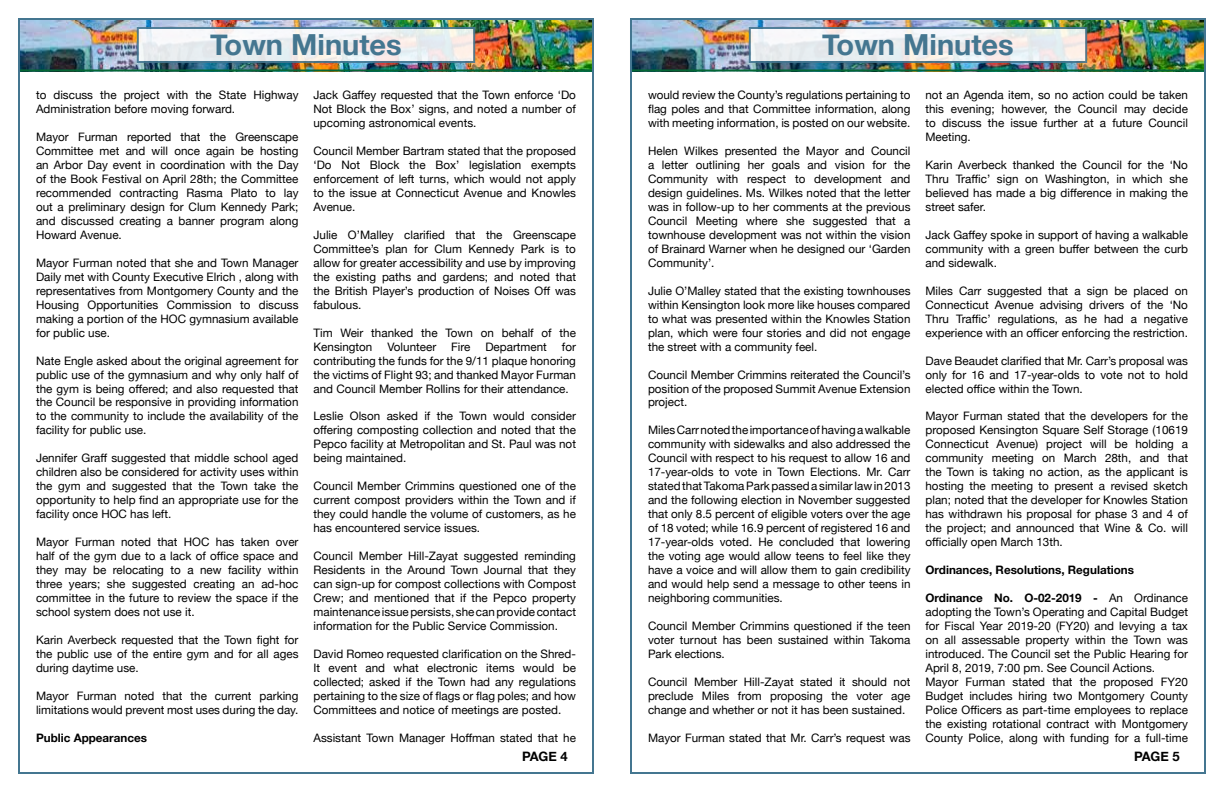
<style>
.page{position:relative;width:1224px;height:792px;background:#fff}
.page>*{position:absolute;margin:0;border:0;box-sizing:border-box;transform-origin:0 0}
.t1{font:700 29px "Helvetica Neue";color:#447690}
.t2{font:700 13px "Helvetica Neue";color:#000}
.t3{font:11.6px/14px "Helvetica Neue";color:#000;text-align:justify}
.t4{font:700 11.6px "Helvetica Neue";color:#000}
.s1{font-weight:700}
</style>
<div class="page">
<img style="left:21px;top:21px;width:570px;height:48px">
<div style="left:18px;top:18px;width:576px;height:54px;border:2px solid #056735"></div>
<svg style="left:137px;top:27px;width:338px;height:36px"></svg>
<img style="left:633px;top:21px;width:570px;height:48px">
<div style="left:630px;top:18px;width:576px;height:54px;border:2px solid #056735"></div>
<svg style="left:749px;top:27px;width:338px;height:36px"></svg>
<h1 class="t1" style="left:210px;top:22px;width:193px">Town Minutes</h1>
<p class="t3" style="left:36px;top:88px;width:264px">to discuss the project with the State Highway<br>Administration before moving forward.</p>
<p class="t3" style="left:36px;top:130px;width:264px">Mayor Furman reported that the Greenscape Committee met and will once again be hosting an Arbor Day event in coordination with the Day of the Book Festival on April 28th; the Committee recommended contracting Rasma Plato to lay out a preliminary design for Clum Kennedy Park; and discussed creating a banner program along Howard Avenue.</p>
<p class="t3" style="left:36px;top:256px;width:264px">Mayor Furman noted that she and Town Manager Daily met with County Executive Elrich , along with representatives from Montgomery County and the Housing Opportunities Commission to discuss making a portion of the HOC gymnasium available for public use.</p>
<p class="t3" style="left:36px;top:354px;width:264px">Nate Engle asked about the original agreement for public use of the gymnasium and why only half of the gym is being offered; and also requested that the Council be responsive in providing information to the community to include the availability of the facility for public use.</p>
<p class="t3" style="left:36px;top:452px;width:264px">Jennifer Graff suggested that middle school aged children also be considered for activity uses within the gym and suggested that the Town take the opportunity to help find an appropriate use for the facility once HOC has left.</p>
<p class="t3" style="left:36px;top:536px;width:264px">Mayor Furman noted that HOC has taken over half of the gym due to a lack of office space and they may be relocating to a new facility within three years; she suggested creating an ad-hoc committee in the future to review the space if the school system does not use it.</p>
<p class="t3" style="left:36px;top:634px;width:264px">Karin Averbeck requested that the Town fight for the public use of the entire gym and for all ages during daytime use.</p>
<p class="t3" style="left:36px;top:690px;width:264px">Mayor Furman noted that the current parking limitations would prevent most uses during the day.</p>
<p class="t4" style="left:36px;top:729px;width:113px">Public Appearances</p>
<p class="t3" style="left:314px;top:88px;width:264px">Jack Gaffey requested that the Town enforce ‘Do Not Block the Box’ signs, and noted a number of upcoming astronomical events.</p>
<p class="t3" style="left:314px;top:144px;width:264px">Council Member Bartram stated that the proposed ‘Do Not Block the Box’ legislation exempts enforcement of left turns, which would not apply to the issue at Connecticut Avenue and Knowles Avenue.</p>
<p class="t3" style="left:314px;top:228px;width:264px">Julie O’Malley clarified that the Greenscape Committee’s plan for Clum Kennedy Park is to allow for greater accessibility and use by improving the existing paths and gardens; and noted that the British Player’s production of Noises Off was fabulous.</p>
<p class="t3" style="left:314px;top:326px;width:264px">Tim Weir thanked the Town on behalf of the<br>Kensington</p>
<p class="t3" style="left:314px;top:340px;width:264px;text-indent:248px">for contributing the funds for the 9/11 plaque honoring the victims of Flight 93; and thanked Mayor Furman and Council Member Rollins for their attendance.</p>
<p class="t3" style="left:314px;top:410px;width:264px">Leslie Olson asked if the Town would consider offering composting collection and noted that the Pepco facility at Metropolitan and St. Paul was not being maintained.</p>
<p class="t3" style="left:314px;top:480px;width:264px">Council Member Crimmins questioned one of the current compost providers within the Town and if they could handle the volume of customers, as he has encountered service issues.</p>
<p class="t3" style="left:314px;top:550px;width:264px">Council Member Hill-Zayat suggested reminding Residents in the Around Town Journal that they can sign-up for compost collections with Compost Crew; and mentioned that if the Pepco property maintenance issue persists, she can provide contact information for the Public Service Commission.</p>
<p class="t3" style="left:314px;top:648px;width:264px">David Romeo requested clarification on the Shred-It event and what electronic items would be collected; asked if the Town had any regulations pertaining to the size of flags or flag poles; and how Committees and notice of meetings are posted.</p>
<p class="t3" style="left:314px;top:732px;width:264px">Assistant Town Manager Hoffman stated that he</p>
<p class="t3" style="left:387px;top:340px;width:50px">Volunteer</p>
<p class="t3" style="left:451px;top:340px;width:21px">Fire</p>
<p class="t3" style="left:485px;top:340px;width:63px">Department</p>
<p class="t2" style="left:522px;top:747px;width:47px">PAGE 4</p>
<h1 class="t1" style="left:822px;top:22px;width:193px">Town Minutes</h1>
<p class="t3" style="left:648px;top:88px;width:264px">would review the County’s regulations pertaining to flag poles and that Committee information, along with meeting information, is posted on our website.</p>
<p class="t3" style="left:648px;top:144px;width:264px">Helen Wilkes presented the Mayor and Council a letter outlining her goals and vision for the Community with respect to development and design guidelines. Ms. Wilkes noted that the letter was in follow-up to her comments at the previous Council Meeting where she suggested that a townhouse development was not within the vision of Brainard Warner when he designed our ‘Garden Community’.</p>
<p class="t3" style="left:648px;top:284px;width:264px">Julie O’Malley stated that the existing townhouses within Kensington look more like houses compared to what was presented within the Knowles Station plan, which were four stories and did not engage the street with a community feel.</p>
<p class="t3" style="left:648px;top:368px;width:264px">Council Member Crimmins reiterated the Council’s position of the proposed Summit Avenue Extension project.</p>
<p class="t3" style="left:648px;top:424px;width:264px">Miles Carr noted the importance of having a walkable community with sidewalks and also addressed the Council with respect to his request to allow 16 and 17-year-olds to vote in Town Elections. Mr. Carr stated that Takoma Park passed a similar law in 2013 and the following election in November suggested that only 8.5 percent of eligible voters over the age of 18 voted; while 16.9 percent of registered 16 and 17-year-olds voted. He concluded that lowering the voting age would allow teens to feel like they have a voice and will allow them to gain credibility and would help send a message to other teens in neighboring communities.</p>
<p class="t3" style="left:648px;top:620px;width:264px">Council Member Crimmins questioned if the teen voter turnout has been sustained within Takoma Park elections.</p>
<p class="t3" style="left:648px;top:676px;width:264px">Council Member Hill-Zayat stated it should not preclude Miles from proposing the voter age change and whether or not it has been sustained.</p>
<p class="t3" style="left:648px;top:732px;width:264px">Mayor Furman stated that Mr. Carr’s request was</p>
<p class="t3" style="left:926px;top:88px;width:264px">not an Agenda item, so no action could be taken this evening; however, the Council may decide to discuss the issue further at a future Council Meeting.</p>
<p class="t3" style="left:926px;top:158px;width:264px">Karin Averbeck thanked the Council for the ‘No Thru Traffic’ sign on Washington, in which she believed has made a big difference in making the street safer.</p>
<p class="t3" style="left:926px;top:228px;width:264px">Jack Gaffey spoke in support of having a walkable community with a green buffer between the curb and sidewalk.</p>
<p class="t3" style="left:926px;top:284px;width:264px">Miles Carr suggested that a sign be placed on Connecticut Avenue advising drivers of the ‘No Thru Traffic’ regulations, as he had a negative experience with an officer enforcing the restriction.</p>
<p class="t3" style="left:926px;top:354px;width:264px">Dave Beaudet clarified that Mr. Carr’s proposal was only for 16 and 17-year-olds to vote not to hold elected office within the Town.</p>
<p class="t3" style="left:926px;top:410px;width:264px">Mayor Furman stated that the developers for the proposed Kensington Square Self Storage (10619<br>Connecticut Avenue) project will be holding a community meeting on March 28th, and that the Town is taking no action, as the applicant is hosting the meeting to present a revised sketch plan; noted that the developer for Knowles Station has withdrawn his proposal for phase 3 and 4 of the project; and announced that Wine &amp; Co. will officially open March 13th.</p>
<p class="t4" style="left:926px;top:561px;width:210px">Ordinances, Resolutions, Regulations</p>
<p class="t3" style="left:926px;top:592px;width:264px;text-align:left"><span class="s1">Ordinance No. O-02-2019 -</span> An Ordinance adopting the Town’s Operating and Capital Budget for Fiscal Year 2019-20 (FY20) and levying a tax on all assessable property within the Town was introduced. The Council set the Public Hearing for April 8, 2019, 7:00 pm. See Council Actions.<br>Mayor Furman stated that the proposed FY20<br>Budget includes hiring two Montgomery County Police Officers as part-time employees to replace the existing rotational contract with Montgomery County Police, along with funding for a full-time</p>
<p class="t2" style="left:1134px;top:747px;width:47px">PAGE 5</p>
</div>
